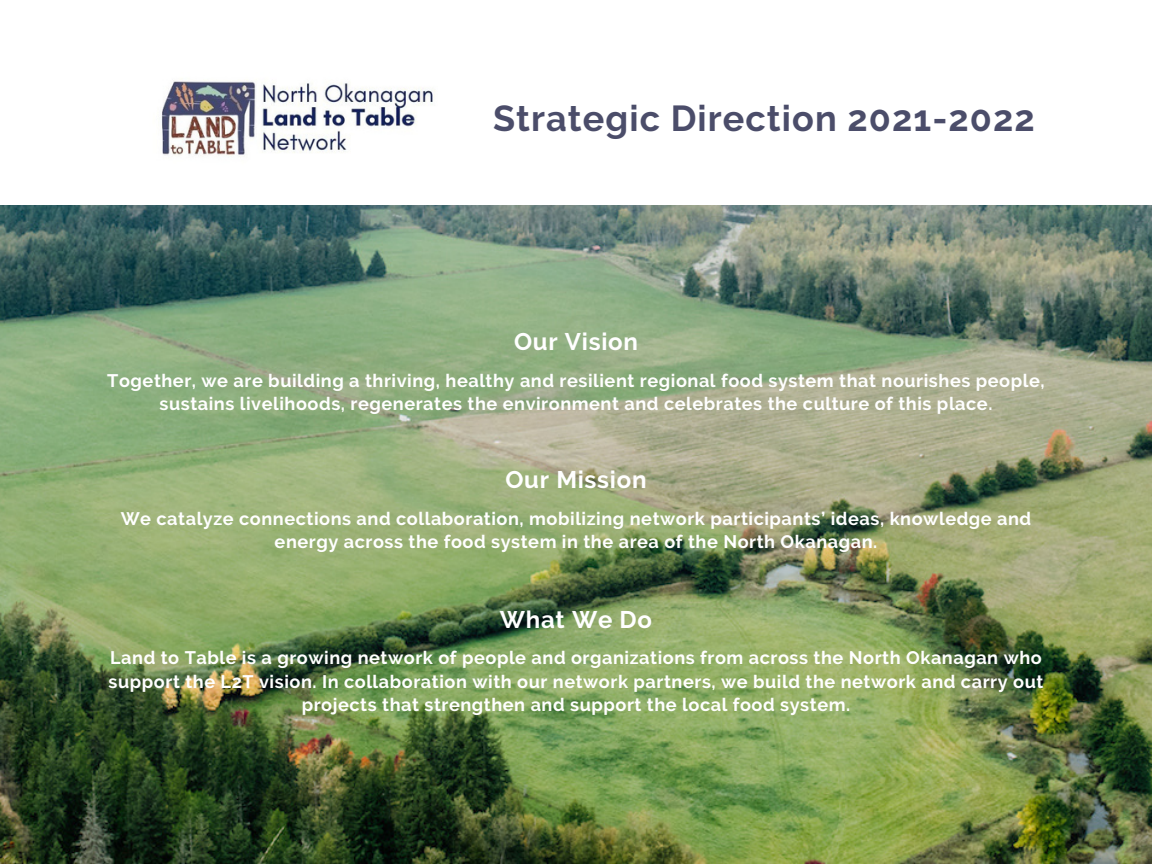
<style>
.page{position:relative;width:1152px;height:864px;background:#fff}
.page>*{position:absolute;margin:0;border:0;box-sizing:border-box;transform-origin:0 0}
.t1{font:700 36px "Raleway";letter-spacing:.03em;color:#4b4d6a}
.t2{font:700 24px "Raleway";letter-spacing:.03em;color:#fff}
.t3{font:700 18.15px/23.7px "Raleway";letter-spacing:.03em;color:#fff;text-align:center}
</style>
<div class="page">
<img style="left:0;top:205px;width:1152px;height:659px">
<img style="left:161px;top:80px;width:274px;height:77px">
<p class="t1" style="left:493px;top:97px;width:543px">Strategic Direction 2021-2022</p>
<p class="t2" style="left:514px;top:328px;width:125px">Our Vision</p>
<p class="t3" style="left:107px;top:369px;width:939px">Together, we are building a thriving, healthy and resilient regional food system that nourishes people, sustains livelihoods, regenerates the environment and celebrates the culture of this place.</p>
<p class="t2" style="left:505px;top:465px;width:143px">Our Mission</p>
<p class="t3" style="left:121px;top:506px;width:912px">We catalyze connections and collaboration, mobilizing network participants’ ideas, knowledge and energy across the food system in the area of the North Okanagan.</p>
<p class="t2" style="left:500px;top:605px;width:154px">What We Do</p>
<p class="t3" style="left:109px;top:646px;width:936px">Land to Table is a growing network of people and organizations from across the North Okanagan who support the L2T vision. In collaboration with our network partners, we build the network and carry out projects that strengthen and support the local food system.</p>
</div>
